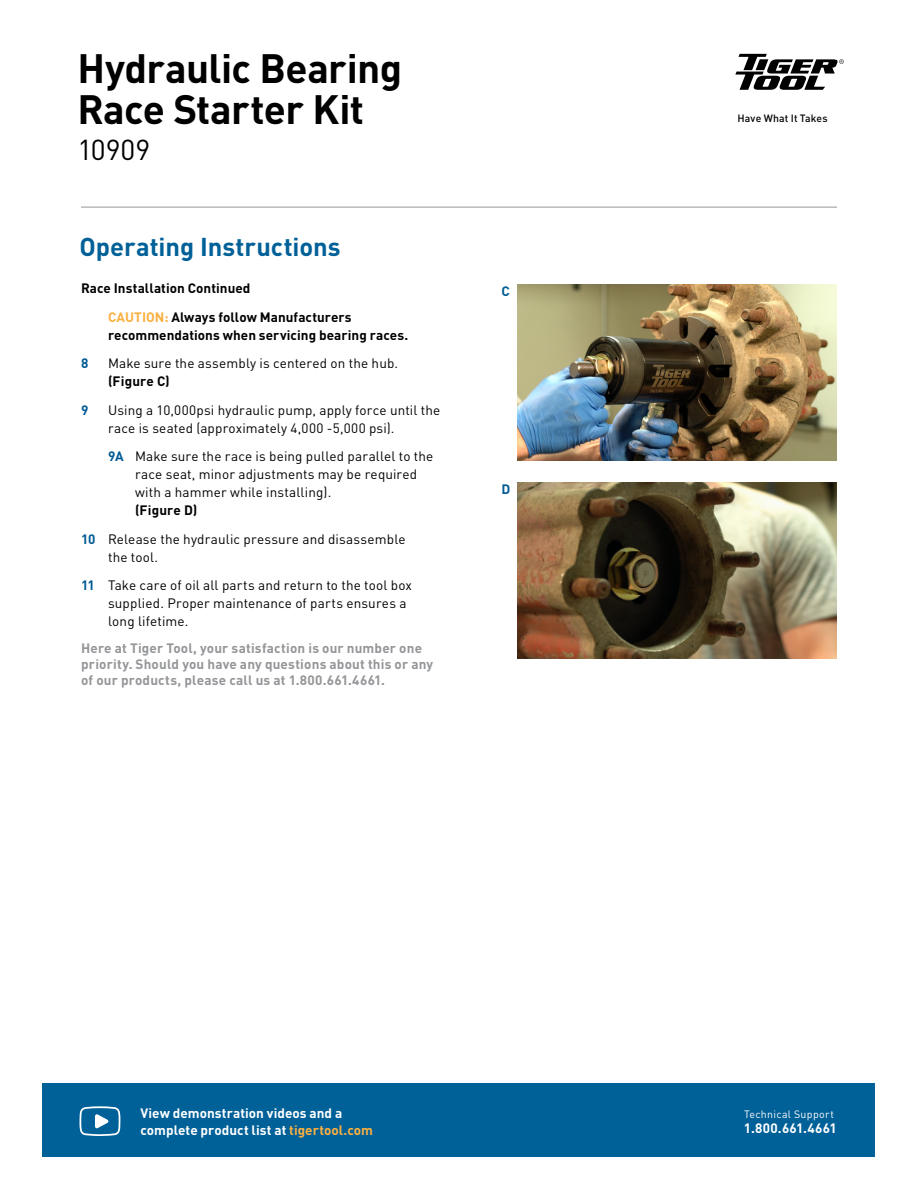
<style>
.page{position:relative;width:918px;height:1188px;background:#fff}
.page>*{position:absolute;margin:0;border:0;box-sizing:border-box;transform-origin:0 0}
.t1{font:700 40.5px/40.5px "DIN";letter-spacing:-.015em;color:#000}
.t2{font:28.5px "DIN";color:#000}
.t3{font:700 25.5px "DIN";color:#006098}
.t4{font:13.5px/18px "DIN";letter-spacing:.01em;color:#000}
.t5{font:700 13.5px/16.2px "DIN";letter-spacing:.015em;color:#939598}
.t6{font:700 13.5px/28.5px "DIN";letter-spacing:.005em;color:#000}
.t7{font:700 13.5px/16.5px "DIN";letter-spacing:.005em;color:#fff}
.t8{font:700 13.5px "DIN";color:#005b94}
.t9{font:10.65px "DIN";letter-spacing:.03em;color:#fff}
.t10{font:500 10.5px "DIN";letter-spacing:.01em;color:#000}
.s1{color:#fbb040}
.s2{font-weight:700;color:#005b94}
.s3{font-weight:700}
</style>
<div class="page">
<hr style="left:81px;top:207px;width:756px;height:1px;background:#939598">
<div style="left:43px;top:1084px;width:832px;height:73px;background:#006098"></div>
<svg style="left:79px;top:1083px;width:42px;height:54px"></svg>
<svg style="left:735px;top:54px;width:109px;height:36px"></svg>
<img style="left:518px;top:284px;width:319px;height:176px">
<img style="left:518px;top:483px;width:319px;height:176px">
<h1 class="t1" style="left:78px;top:47px;width:326px">Hydraulic Bearing<br>Race Starter Kit</h1>
<h2 class="t2" style="left:78px;top:132px;width:74px">10909</h2>
<h3 class="t3" style="left:80px;top:230px;width:263px">Operating Instructions</h3>
<p class="t6" style="left:108px;top:274px;width:245px;text-indent:-27px">Race Installation Continued<br><span class="s1">CAUTION:</span> Always follow Manufacturers</p>
<p class="t6" style="left:108px;top:320px;width:302px">recommendations when servicing bearing races.</p>
<p class="t8" style="left:81px;top:355px;width:9px">8</p>
<p class="t4" style="left:108px;top:354px;width:292px">Make sure the assembly is centered on the hub.</p>
<p class="t6" style="left:108px;top:367px;width:63px">(Figure C)</p>
<p class="t8" style="left:81px;top:401px;width:9px">9</p>
<p class="t4" style="left:108px;top:401px;width:334px">Using a 10,000psi hydraulic pump, apply force until the race is seated (approximately 4,000 -5,000 psi).</p>
<p class="t4" style="left:135px;top:447px;width:300px;text-indent:-27px"><span class="s2">9A</span> Make sure the race is being pulled parallel to the race seat, minor adjustments may be required with a hammer while installing).</p>
<p class="t4" style="left:81px;top:496px;width:326px;line-height:28.5px;text-indent:54px"><span class="s3">(Figure D)<br></span><span class="s2">10</span> Release the hydraulic pressure and disassemble</p>
<p class="t4" style="left:81px;top:542px;width:332px;line-height:28.5px;text-indent:27px">the tool.<br><span class="s2">11</span> Take care of oil all parts and return to the tool box</p>
<p class="t4" style="left:108px;top:594px;width:300px">supplied. Proper maintenance of parts ensures a long lifetime.</p>
<p class="t5" style="left:81px;top:639px;width:354px">Here at Tiger Tool, your satisfaction is our number one priority. Should you have any questions about this or any of our products, please call us at 1.800.661.4661.</p>
<p class="t8" style="left:502px;top:282px;width:10px">C</p>
<p class="t8" style="left:502px;top:480px;width:10px">D</p>
<p class="t10" style="left:738px;top:112px;width:92px">Have What It Takes</p>
<p class="t7" style="left:140px;top:1105px;width:234px">View demonstration videos and a complete product list at <span class="s1">tigertool.com</span></p>
<p class="t9" style="left:744px;top:1107px;width:91px">Technical Support</p>
<p class="t7" style="left:744px;top:1120px;width:94px">1.800.661.4661</p>
</div>
